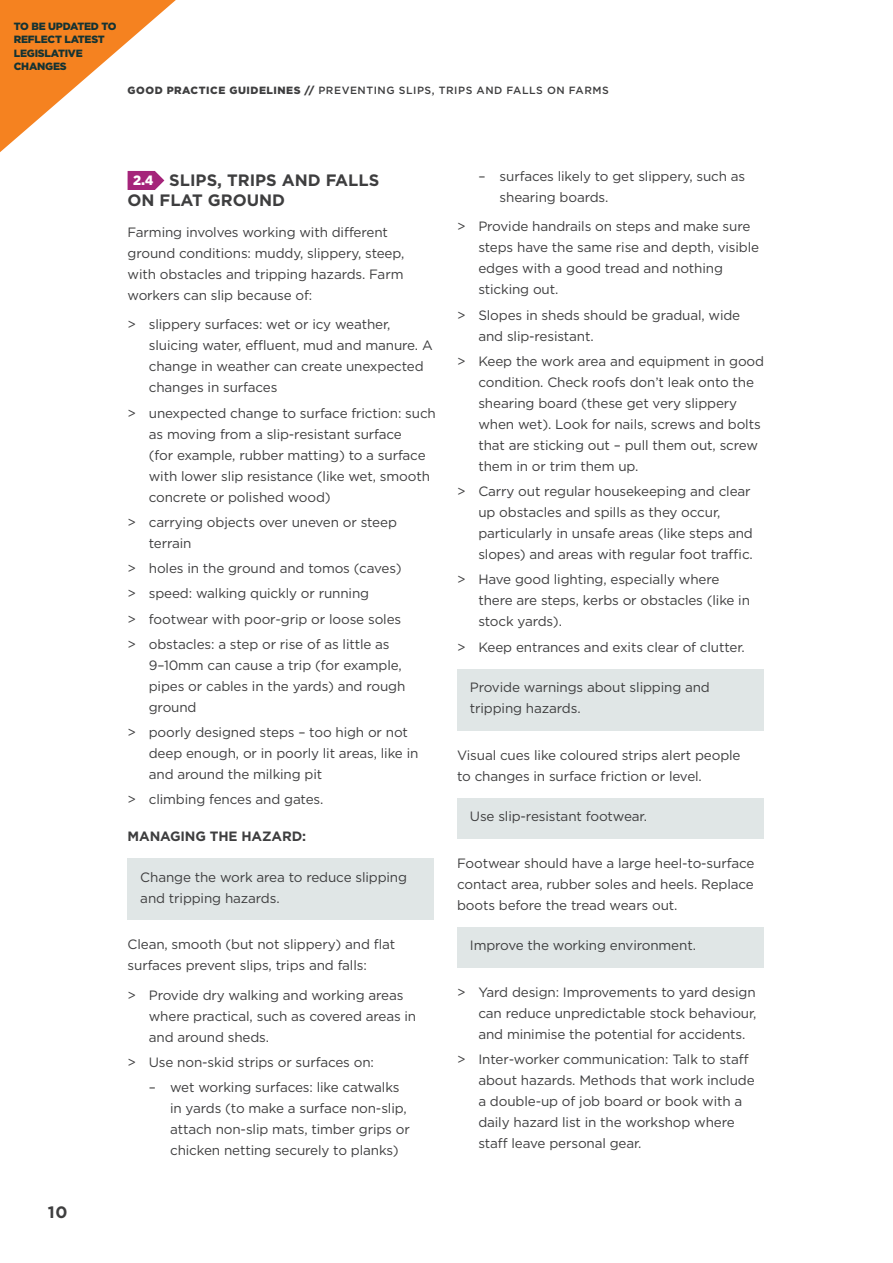
<style>
.page{position:relative;width:893px;height:1263px;background:#fff}
.page>*{position:absolute;margin:0;border:0;box-sizing:border-box;transform-origin:0 0}
.Heading_2{font:700 16.5px/19.5px "Gotham";color:#3e3e3f}
.Body{font:13.5px/21px "Gotham";letter-spacing:-.01em;color:#3e3e3f}
.Heading_4{font:700 13.5px "Gotham";letter-spacing:-.01em;color:#3e3e3f}
.t1{font:900 13.5px "Gotham";color:#fff}
.t2{font:500 10.5px "Gotham";letter-spacing:.05em;color:#3e3e3f}
.date{font:900 10.5px/13.5px "Gotham";letter-spacing:-.02em;color:#153333}
.s1{font-weight:900}
</style>
<div class="page">
<svg style="left:128px;top:171px;width:36px;height:19px"></svg>
<div style="left:128px;top:858px;width:306px;height:61px;background:#e0e6e6"></div>
<div style="left:457px;top:669px;width:307px;height:61px;background:#e0e6e6"></div>
<div style="left:457px;top:798px;width:307px;height:40px;background:#e0e6e6"></div>
<div style="left:457px;top:927px;width:307px;height:40px;background:#e0e6e6"></div>
<svg style="left:0;top:0;width:176px;height:152px"></svg>
<p class="date" style="left:14px;top:19px;width:104px">TO BE UPDATED TO<br>REFLECT LATEST<br>LEGISLATIVE<br>CHANGES</p>
<p class="t2" style="left:128px;top:84px;width:483px"><span class="s1">GOOD PRACTICE GUIDELINES //</span> PREVENTING SLIPS, TRIPS AND FALLS ON FARMS</p>
<p class="Heading_2" style="left:48px;top:1202px;width:21px">10</p>
<p class="Heading_2" style="left:128px;top:171px;width:253px;text-indent:42px">SLIPS, TRIPS AND FALLS<br>ON FLAT GROUND</p>
<p class="Body" style="left:128px;top:221px;width:278px">Farming involves working with different ground conditions: muddy, slippery, steep, with obstacles and tripping hazards. Farm workers can slip because of:</p>
<p class="Body" style="left:149px;top:314px;width:285px;text-indent:-21px">&gt; slippery surfaces: wet or icy weather, sluicing water, effluent, mud and manure. A change in weather can create unexpected changes in surfaces</p>
<p class="Body" style="left:149px;top:402px;width:289px;text-indent:-21px">&gt; unexpected change to surface friction: such as moving from a slip-resistant surface<br>(for example, rubber matting) to a surface with lower slip resistance (like wet, smooth concrete or polished wood)</p>
<p class="Body" style="left:149px;top:511px;width:250px;text-indent:-21px">&gt; carrying objects over uneven or steep terrain</p>
<p class="Body" style="left:128px;top:558px;width:275px">&gt; holes in the ground and tomos (caves)</p>
<p class="Body" style="left:128px;top:583px;width:243px">&gt; speed: walking quickly or running</p>
<p class="Body" style="left:128px;top:608px;width:275px">&gt; footwear with poor-grip or loose soles</p>
<p class="Body" style="left:149px;top:633px;width:258px;text-indent:-21px">&gt; obstacles: a step or rise of as little as<br>9–10mm can cause a trip (for example, pipes or cables in the yards) and rough ground</p>
<p class="Body" style="left:149px;top:722px;width:271px;text-indent:-21px">&gt; poorly designed steps – too high or not deep enough, or in poorly lit areas, like in and around the milking pit</p>
<p class="Body" style="left:128px;top:789px;width:197px">&gt; climbing fences and gates.</p>
<p class="Heading_4" style="left:128px;top:827px;width:180px">MANAGING THE HAZARD:</p>
<p class="Body" style="left:140px;top:866px;width:268px">Change the work area to reduce slipping and tripping hazards.</p>
<p class="Body" style="left:128px;top:933px;width:269px">Clean, smooth (but not slippery) and flat surfaces prevent slips, trips and falls:</p>
<p class="Body" style="left:149px;top:984px;width:269px;text-indent:-21px">&gt; Provide dry walking and working areas where practical, such as covered areas in and around sheds.</p>
<p class="Body" style="left:128px;top:1051px;width:248px">&gt; Use non-skid strips or surfaces on:</p>
<p class="Body" style="left:170px;top:1076px;width:241px;text-indent:-21px">– wet working surfaces: like catwalks in yards (to make a surface non-slip, attach non-slip mats, timber grips or chicken netting securely to planks)</p>
<p class="t1" style="left:133px;top:171px;width:22px">2.4</p>
<p class="Body" style="left:500px;top:165px;width:247px;text-indent:-21px">– surfaces likely to get slippery, such as shearing boards.</p>
<p class="Body" style="left:478px;top:216px;width:282px;text-indent:-21px">&gt; Provide handrails on steps and make sure steps have the same rise and depth, visible edges with a good tread and nothing sticking out.</p>
<p class="Body" style="left:478px;top:304px;width:263px;text-indent:-21px">&gt; Slopes in sheds should be gradual, wide and slip-resistant.</p>
<p class="Body" style="left:478px;top:350px;width:287px;text-indent:-21px">&gt; Keep the work area and equipment in good condition. Check roofs don’t leak onto the shearing board (these get very slippery when wet). Look for nails, screws and bolts that are sticking out – pull them out, screw them in or trim them up.</p>
<p class="Body" style="left:478px;top:481px;width:276px;text-indent:-21px">&gt; Carry out regular housekeeping and clear up obstacles and spills as they occur, particularly in unsafe areas (like steps and slopes) and areas with regular foot traffic.</p>
<p class="Body" style="left:478px;top:569px;width:273px;text-indent:-21px">&gt; Have good lighting, especially where there are steps, kerbs or obstacles (like in stock yards).</p>
<p class="Body" style="left:457px;top:636px;width:289px">&gt; Keep entrances and exits clear of clutter.</p>
<p class="Body" style="left:470px;top:677px;width:242px">Provide warnings about slipping and tripping hazards.</p>
<p class="Body" style="left:457px;top:744px;width:285px">Visual cues like coloured strips alert people to changes in surface friction or level.</p>
<p class="Body" style="left:470px;top:806px;width:179px">Use slip-resistant footwear.</p>
<p class="Body" style="left:457px;top:852px;width:299px;text-align:justify">Footwear should have a large heel-to-surface contact area, rubber soles and heels. Replace boots before the tread wears out.</p>
<p class="Body" style="left:470px;top:935px;width:228px">Improve the working environment.</p>
<p class="Body" style="left:478px;top:981px;width:280px;text-align:justify;text-indent:-21px">&gt; Yard design: Improvements to yard design can reduce unpredictable stock behaviour, and minimise the potential for accidents.</p>
<p class="Body" style="left:478px;top:1049px;width:278px;text-indent:-21px">&gt; Inter-worker communication: Talk to staff about hazards. Methods that work include a double-up of job board or book with a daily hazard list in the workshop where staff leave personal gear.</p>
</div>
